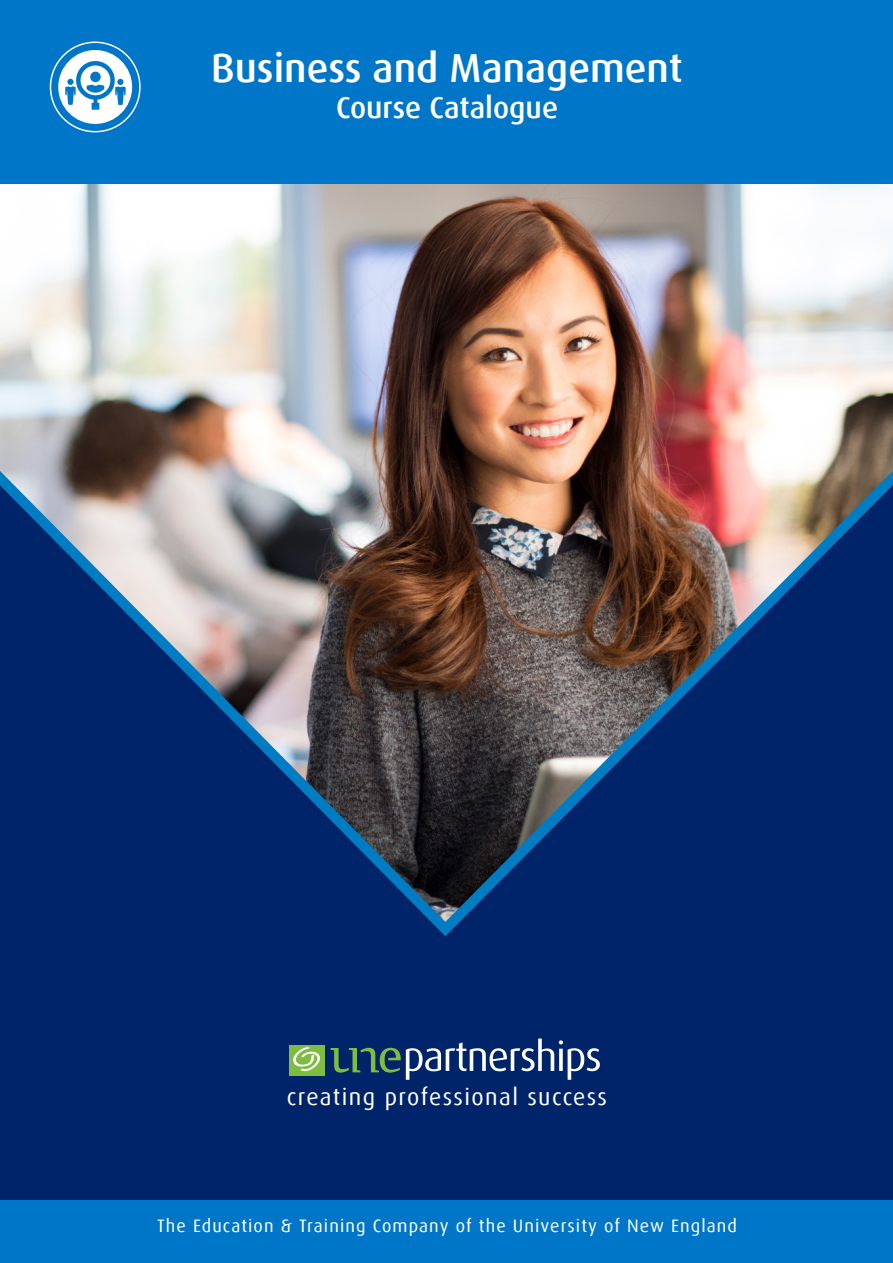
<style>
.page{position:relative;width:893px;height:1263px;background:#fff}
.page>*{position:absolute;margin:0;border:0;box-sizing:border-box;transform-origin:0 0}
.t1{font:500 40.5px "Dax";color:#fff}
.t2{font:500 30px "Dax";color:#fff}
.t3{font:23.55px "Dax";letter-spacing:.06em;color:#fff}
.t4{font:18px "Dax";letter-spacing:.06em;color:#fff}
</style>
<div class="page">
<div style="left:0;top:454px;width:893px;height:807px;background:#002469"></div>
<img style="left:0;top:183px;width:893px;height:753px">
<div style="left:0;top:1200px;width:893px;height:63px;background:#0076c8"></div>
<div style="left:289px;top:1045px;width:35px;height:30px;background:#7fbd41"></div>
<svg style="left:293px;top:1047px;width:27px;height:25px"></svg>
<svg style="left:331px;top:1038px;width:269px;height:42px"></svg>
<div style="left:0;top:0;width:893px;height:183px;background:#0076c8"></div>
<div style="left:50px;top:42px;width:91px;height:90px;border:2px solid #fff;border-radius:50%"></div>
<div style="left:58px;top:50px;width:74px;height:74px;background:#fff;border-radius:50%"></div>
<svg style="left:65px;top:60px;width:61px;height:50px"></svg>
<p class="t1" style="left:211px;top:46px;width:473px">Business and Management</p>
<p class="t2" style="left:336px;top:91px;width:224px">Course Catalogue</p>
<p class="t3" style="left:287px;top:1084px;width:322px">creating professional success</p>
<p class="t4" style="left:157px;top:1215px;width:582px">The Education &amp; Training Company of the University of New England</p>
</div>
